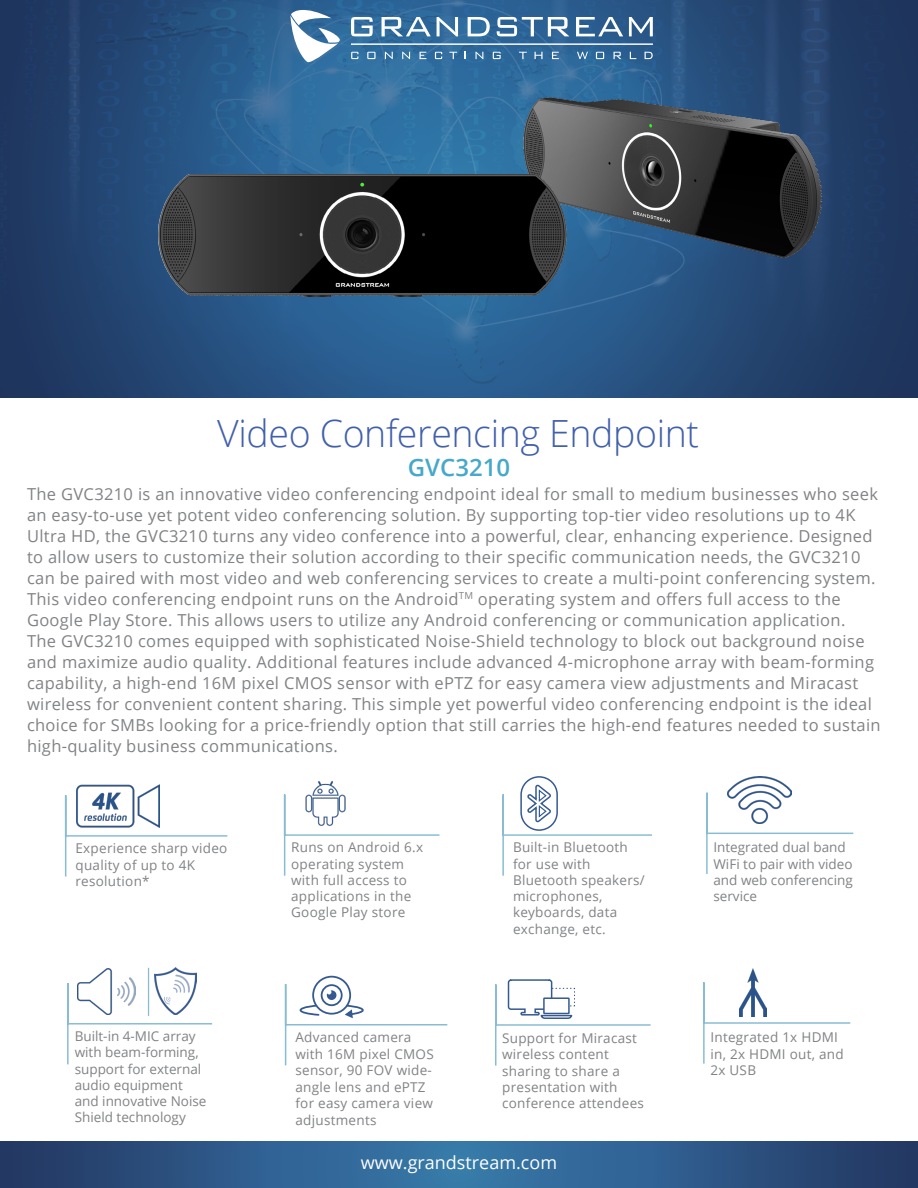
<style>
.page{position:relative;width:918px;height:1188px;background:#fff}
.page>*{position:absolute;margin:0;border:0;box-sizing:border-box;transform-origin:0 0}
.t1{font:300 37.5px "Open Sans";letter-spacing:-.01em;color:#4160ac}
.t2{font:600 24px "Open Sans";color:#46a8ca}
.t3{font:18px "Open Sans";color:#fff}
.t4{font:16.5px/21px "Open Sans";letter-spacing:.02em;color:#808285}
.t5{font:13.5px/16.2px "Open Sans";letter-spacing:.02em;color:#808285}
.t6{font:13.5px/16.2px "Open Sans";color:#808285}
</style>
<div class="page">
<img style="left:0;top:0;width:918px;height:397px">
<svg style="left:291px;top:10px;width:49px;height:52px"></svg>
<svg style="left:351px;top:17px;width:22px;height:19px"></svg>
<svg style="left:382px;top:17px;width:49px;height:19px"></svg>
<svg style="left:437px;top:17px;width:21px;height:19px"></svg>
<svg style="left:468px;top:17px;width:22px;height:19px"></svg>
<svg style="left:497px;top:17px;width:72px;height:19px"></svg>
<svg style="left:576px;top:17px;width:47px;height:19px"></svg>
<svg style="left:629px;top:17px;width:24px;height:19px"></svg>
<svg style="left:351px;top:52px;width:7px;height:7px"></svg>
<svg style="left:367px;top:52px;width:9px;height:7px"></svg>
<svg style="left:385px;top:52px;width:8px;height:7px"></svg>
<svg style="left:402px;top:52px;width:8px;height:7px"></svg>
<svg style="left:420px;top:52px;width:6px;height:7px"></svg>
<svg style="left:435px;top:52px;width:7px;height:7px"></svg>
<svg style="left:449px;top:52px;width:8px;height:7px"></svg>
<svg style="left:476px;top:52px;width:7px;height:7px"></svg>
<svg style="left:493px;top:52px;width:8px;height:7px"></svg>
<svg style="left:519px;top:52px;width:8px;height:7px"></svg>
<svg style="left:535px;top:52px;width:8px;height:7px"></svg>
<svg style="left:552px;top:52px;width:7px;height:7px"></svg>
<svg style="left:645px;top:52px;width:8px;height:7px"></svg>
<svg style="left:596px;top:52px;width:8px;height:7px"></svg>
<svg style="left:614px;top:52px;width:7px;height:7px"></svg>
<svg style="left:630px;top:52px;width:6px;height:7px"></svg>
<svg style="left:577px;top:52px;width:11px;height:7px"></svg>
<hr style="left:351px;top:44px;width:302px;height:1px;background:#fff">
<img style="left:89px;top:969px;width:45px;height:13px">
<svg style="left:0;top:1142px;width:918px;height:46px;background:#2d5988"></svg>
<svg style="left:67px;top:982px;width:146px;height:83px"></svg>
<svg style="left:703px;top:982px;width:148px;height:82px"></svg>
<img style="left:524px;top:98px;width:298px;height:159px">
<svg style="left:283px;top:794px;width:157px;height:82px"></svg>
<svg style="left:706px;top:791px;width:148px;height:83px"></svg>
<svg style="left:502px;top:776px;width:150px;height:100px"></svg>
<svg style="left:495px;top:979px;width:156px;height:87px"></svg>
<div style="left:544px;top:998px;width:25px;height:15px;background:#fff"></div>
<div style="left:543px;top:997px;width:27px;height:17px;border:2px solid #355a91"></div>
<svg style="left:313px;top:977px;width:37px;height:37px"></svg>
<div style="left:312px;top:976px;width:39px;height:39px;border:2px solid #355a91;border-radius:50%"></div>
<svg style="left:284px;top:983px;width:164px;height:83px"></svg>
<img style="left:159px;top:174px;width:408px;height:123px">
<img style="left:727px;top:776px;width:64px;height:48px">
<img style="left:298px;top:781px;width:55px;height:50px">
<img style="left:739px;top:969px;width:28px;height:48px">
<hr style="left:148px;top:968px;width:1px;height:48px;background:#89bcd3">
<img style="left:155px;top:968px;width:42px;height:47px">
<svg style="left:64px;top:794px;width:164px;height:83px"></svg>
<img style="left:77px;top:785px;width:83px;height:42px">
<h1 class="t1" style="left:217px;top:407px;width:483px">Video Conferencing Endpoint</h1>
<p class="t4" style="left:27px;top:483px;width:855px">The GVC3210 is an innovative video conferencing endpoint ideal for small to medium businesses who seek an easy-to-use yet potent video conferencing solution. By supporting top-tier video resolutions up to 4K Ultra HD, the GVC3210 turns any video conference into a powerful, clear, enhancing experience. Designed to allow users to customize their solution according to their specific communication needs, the GVC3210 can be paired with most video and web conferencing services to create a multi-point conferencing system.<br>This video conferencing endpoint runs on the Android<sup>TM</sup> operating system and offers full access to the Google Play Store. This allows users to utilize any Android conferencing or communication application.<br>The GVC3210 comes equipped with sophisticated Noise-Shield technology to block out background noise and maximize audio quality. Additional features include advanced 4-microphone array with beam-forming capability, a high-end 16M pixel CMOS sensor with ePTZ for easy camera view adjustments and Miracast wireless for convenient content sharing. This simple yet powerful video conferencing endpoint is the ideal choice for SMBs looking for a price-friendly option that still carries the high-end features needed to sustain high-quality business communications.</p>
<h2 class="t2" style="left:408px;top:451px;width:104px">GVC3210</h2>
<p class="t5" style="left:76px;top:840px;width:153px">Experience sharp video quality of up to 4K resolution*</p>
<p class="t5" style="left:291px;top:839px;width:134px">Runs on Android 6.x operating system with full access to applications in the<br>Google Play store</p>
<p class="t5" style="left:513px;top:839px;width:133px">Built-in Bluetooth for use with<br>Bluetooth speakers/ microphones, keyboards, data exchange, etc.</p>
<p class="t6" style="left:713px;top:839px;width:141px">Integrated dual band<br>WiFi to pair with video and web conferencing service</p>
<p class="t6" style="left:75px;top:1028px;width:133px">Built-in 4-MIC array with beam-forming, support for external audio equipment and innovative Noise<br>Shield technology</p>
<p class="t5" style="left:295px;top:1029px;width:140px">Advanced camera with 16M pixel CMOS sensor, 90 FOV wide&shy;angle lens and ePTZ for easy camera view adjustments</p>
<p class="t5" style="left:710px;top:1029px;width:135px">Integrated 1x HDMI in, 2x HDMI out, and<br>2x USB</p>
<p class="t5" style="left:502px;top:1030px;width:143px">Support for Miracast wireless content sharing to share a presentation with conference attendees</p>
<p class="t3" style="left:361px;top:1151px;width:198px">www.grandstream.com</p>
</div>
